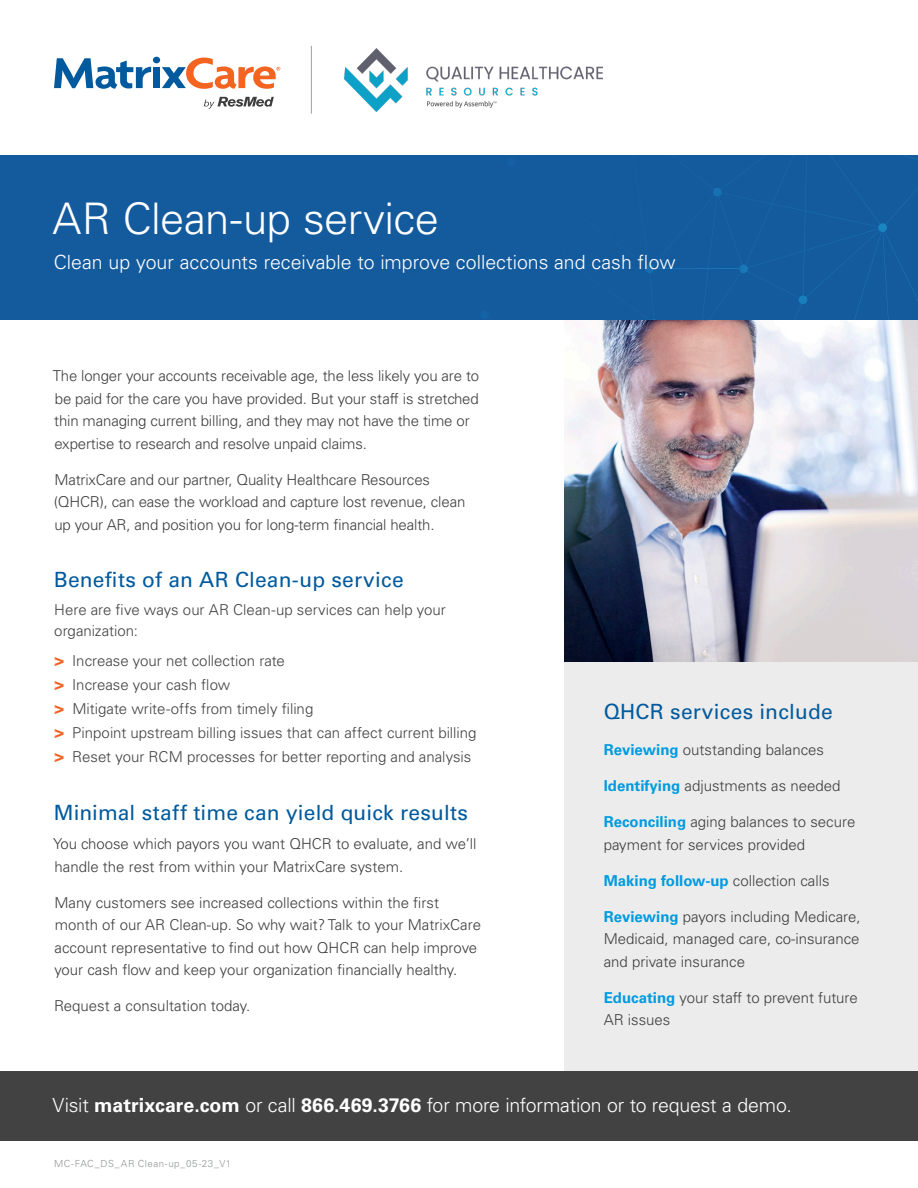
<style>
.page{position:relative;width:918px;height:1188px;background:#fff}
.page>*{position:absolute;margin:0;border:0;box-sizing:border-box;transform-origin:0 0}
.t1{font:300 43.5px "Univers LT Std";letter-spacing:-.015em;color:#fff}
.Heading_1{font:21px "Univers LT Std";letter-spacing:.01em;color:#015a9d}
.Bulllet_list{font:300 19.5px "Univers LT Std";letter-spacing:-.01em;color:#fff}
.Heading_1-2{font:300 19.5px "Univers LT Std";color:#fff}
.Body_Copy{font:300 15px/22.5px "Univers LT Std";color:#3e3e3f}
.Heading_1-3{font:300 15px/21px "Univers LT Std";color:#424243}
.Body_Copy-2{font:700 15px "Univers LT Std";color:#009bdf}
.t2{font:300 9.75px "Univers LT Std";letter-spacing:.05em;color:#939598}
.s1{font-weight:700;font-size:16.5px;color:#f26522}
.s2{font-weight:700;color:#009bdf}
.s3{font-weight:300;color:#3e3e3f}
.s4{font-weight:700}
</style>
<div class="page">
<div style="left:565px;top:318px;width:353px;height:764px;background:#ececec"></div>
<img style="left:565px;top:320px;width:353px;height:342px">
<div style="left:0;top:156px;width:918px;height:164px;background:#145b9e"></div>
<svg style="left:568px;top:156px;width:350px;height:164px"></svg>
<div style="left:878px;top:223px;width:9px;height:9px;background:#1a83c2;border-radius:50%"></div>
<div style="left:799px;top:295px;width:8px;height:9px;background:#197ebe;border-radius:50%"></div>
<div style="left:507px;top:158px;width:9px;height:8px;background:#1460a2;border-radius:50%"></div>
<div style="left:713px;top:188px;width:9px;height:8px;background:#1771b2;border-radius:50%"></div>
<div style="left:480px;top:310px;width:9px;height:9px;background:#1562a4;border-radius:50%"></div>
<div style="left:153px;top:67px;width:7px;height:21px;background:#015a9d"></div>
<div style="left:153px;top:57px;width:7px;height:6px;background:#015a9d;border-radius:50%"></div>
<svg style="left:54px;top:58px;width:97px;height:31px"></svg>
<svg style="left:162px;top:58px;width:118px;height:31px"></svg>
<svg style="left:204px;top:97px;width:70px;height:12px"></svg>
<img style="left:345px;top:49px;width:257px;height:62px">
<hr style="left:311px;top:46px;width:1px;height:68px;background:#9d9fa2">
<div style="left:0;top:1071px;width:918px;height:70px;background:#424243"></div>
<p class="t1" style="left:53px;top:192px;width:388px">AR Clean-up service</p>
<p class="Heading_1-2" style="left:54px;top:251px;width:623px">Clean up your accounts receivable to improve collections and cash flow</p>
<p class="Body_Copy" style="left:53px;top:365px;width:428px">The longer your accounts receivable age, the less likely you are to be paid for the care you have provided. But your staff is stretched thin managing current billing, and they may not have the time or expertise to research and resolve unpaid claims.</p>
<p class="Body_Copy" style="left:54px;top:468px;width:413px">MatrixCare and our partner, Quality Healthcare Resources (QHCR), can ease the workload and capture lost revenue, clean up your AR, and position you for long-term financial health.</p>
<p class="Heading_1" style="left:54px;top:567px;width:351px">Benefits of an AR Clean-up service</p>
<p class="Heading_1-3" style="left:54px;top:599px;width:393px">Here are five ways our AR Clean-up services can help your organization:</p>
<p class="Heading_1-3" style="left:55px;top:650px;width:232px"><span class="s1">&gt;</span> Increase your net collection rate</p>
<p class="Heading_1-3" style="left:55px;top:674px;width:177px"><span class="s1">&gt;</span> Increase your cash flow</p>
<p class="Heading_1-3" style="left:55px;top:698px;width:260px"><span class="s1">&gt;</span> Mitigate write-offs from timely filing</p>
<p class="Heading_1-3" style="left:55px;top:722px;width:423px"><span class="s1">&gt;</span> Pinpoint upstream billing issues that can affect current billing</p>
<p class="Heading_1-3" style="left:55px;top:746px;width:418px"><span class="s1">&gt;</span> Reset your RCM processes for better reporting and analysis</p>
<p class="Heading_1" style="left:54px;top:800px;width:416px">Minimal staff time can yield quick results</p>
<p class="Body_Copy" style="left:53px;top:833px;width:425px">You choose which payors you want QHCR to evaluate, and we’ll handle the rest from within your MatrixCare system.</p>
<p class="Body_Copy" style="left:54px;top:891px;width:428px">Many customers see increased collections within the first month of our AR Clean-up. So why wait? Talk to your MatrixCare account representative to find out how QHCR can help improve your cash flow and keep your organization financially healthy.</p>
<p class="Body_Copy" style="left:54px;top:995px;width:198px">Request a consultation today.</p>
<p class="Heading_1" style="left:604px;top:699px;width:231px">QHCR services include</p>
<p class="Body_Copy" style="left:604px;top:739px;width:222px"><span class="s2">Reviewing</span> outstanding balances</p>
<p class="Body_Copy" style="left:604px;top:775px;width:238px"><span class="s2">Identifying</span> adjustments as needed</p>
<p class="Body_Copy" style="left:604px;top:811px;width:253px"><span class="s2">Reconciling</span> aging balances to secure payment for services provided</p>
<p class="Body_Copy-2" style="left:604px;top:872px;width:227px">Making follow-up <span class="s3">collection calls</span></p>
<p class="Body_Copy" style="left:604px;top:905px;width:258px;text-align:justify"><span class="s2">Reviewing</span> payors including Medicare, Medicaid, managed care, co-insurance and private insurance</p>
<p class="Body_Copy" style="left:604px;top:986px;width:256px"><span class="s2">Educating</span> your staff to prevent future<br>AR issues</p>
<p class="Bulllet_list" style="left:52px;top:1093px;width:741px">Visit <span class="s4">matrixcare.com</span> or call <span class="s4">866.469.3766</span> for more information or to request a demo.</p>
<p class="t2" style="left:54px;top:1158px;width:179px">MC-FAC_DS_AR Clean-up_05-23_V1</p>
</div>
